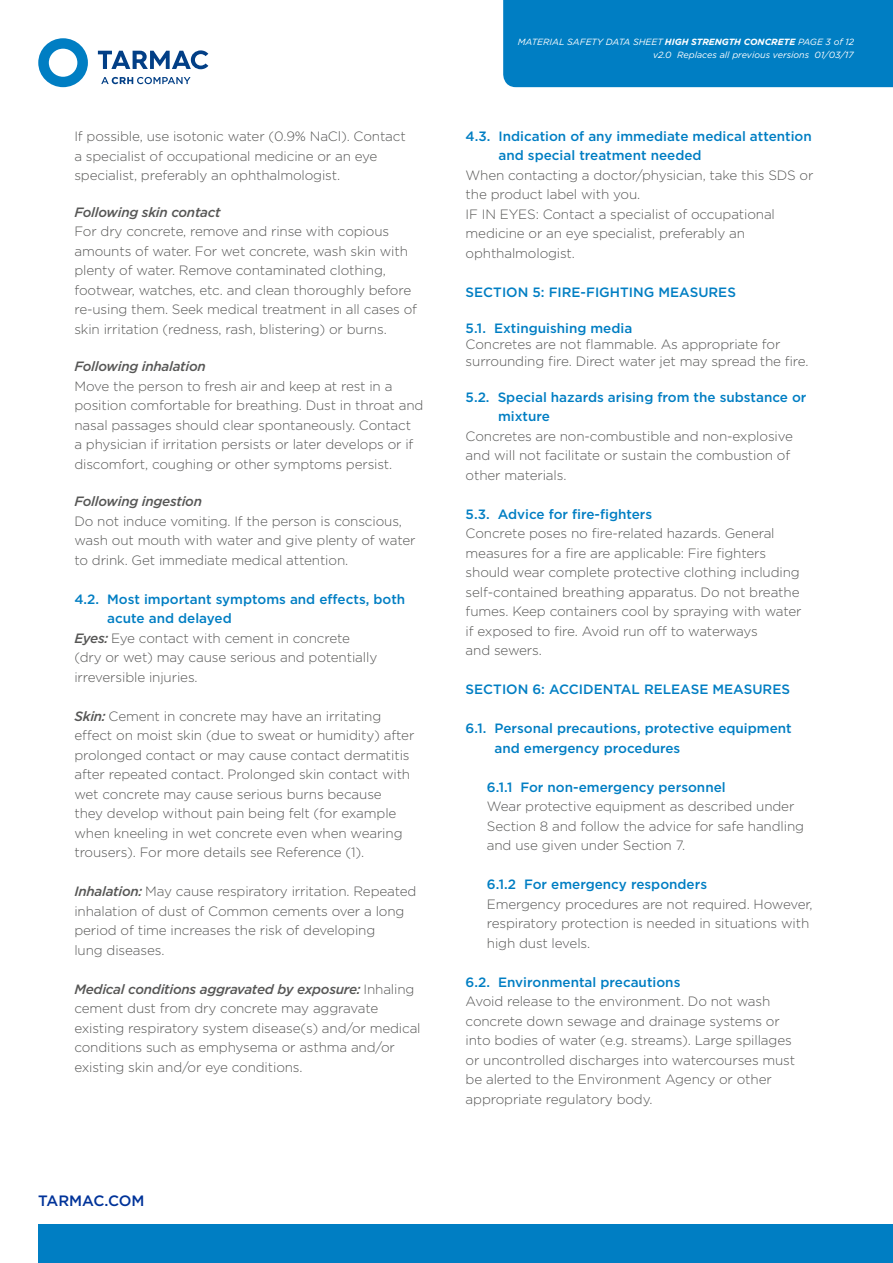
<style>
.page{position:relative;width:893px;height:1263px;background:#fff}
.page>*{position:absolute;margin:0;border:0;box-sizing:border-box;transform-origin:0 0}
.t1{font:500 15px "Gotham";color:#039}
.t2{font:300 13.5px/19.5px "Gotham";letter-spacing:-.01em;color:#575756}
.t3{font:500 13.5px/19.5px "Gotham";color:#007ec3}
.t4{font:italic 500 13.5px "Gotham";letter-spacing:-.02em;color:#575756}
.t5{font:italic 9px "Gotham";color:#fff}
.s1{font-weight:500;font-style:italic}
.s2{font-weight:700}
</style>
<div class="page">
<div style="left:38px;top:1225px;width:855px;height:38px;background:#007ec3"></div>
<svg style="left:101px;top:77px;width:90px;height:7px"></svg>
<svg style="left:98px;top:50px;width:110px;height:19px"></svg>
<svg style="left:38px;top:38px;width:50px;height:49px"></svg>
<div style="left:503px;top:0;width:390px;height:87px;background:#007ec3"></div>
<p class="t2" style="left:74px;top:126px;width:333px">If possible, use isotonic water (0.9% NaCl). Contact a specialist of occupational medicine or an eye specialist, preferably an ophthalmologist.</p>
<p class="t4" style="left:74px;top:203px;width:148px">Following skin contact</p>
<p class="t2" style="left:74px;top:221px;width:344px">For dry concrete, remove and rinse with copious amounts of water. For wet concrete, wash skin with plenty of water. Remove contaminated clothing, footwear, watches, etc. and clean thoroughly before re-using them. Seek medical treatment in all cases of skin irritation (redness, rash, blistering) or burns.</p>
<p class="t4" style="left:74px;top:357px;width:133px">Following inhalation</p>
<p class="t2" style="left:74px;top:376px;width:351px">Move the person to fresh air and keep at rest in a position comfortable for breathing. Dust in throat and nasal passages should clear spontaneously. Contact<br>a physician if irritation persists or later develops or if discomfort, coughing or other symptoms persist.</p>
<p class="t4" style="left:74px;top:492px;width:129px">Following ingestion</p>
<p class="t2" style="left:74px;top:511px;width:343px">Do not induce vomiting. If the person is conscious, wash out mouth with water and give plenty of water to drink. Get immediate medical attention.</p>
<p class="t3" style="left:74px;top:589px;width:332px">4.2. Most important symptoms and effects, both</p>
<p class="t3" style="left:107px;top:608px;width:126px">acute and delayed</p>
<p class="t2" style="left:74px;top:628px;width:277px"><span class="s1">Eyes:</span> Eye contact with cement in concrete</p>
<p class="t2" style="left:74px;top:647px;width:304px">(dry or wet) may cause serious and potentially</p>
<p class="t2" style="left:74px;top:667px;width:125px">irreversible injuries.</p>
<p class="t2" style="left:74px;top:706px;width:341px"><span class="s1">Skin:</span> Cement in concrete may have an irritating effect on moist skin (due to sweat or humidity) after prolonged contact or may cause contact dermatitis after repeated contact. Prolonged skin contact with wet concrete may cause serious burns because<br>they develop without pain being felt (for example when kneeling in wet concrete even when wearing trousers). For more details see Reference (1).</p>
<p class="t2" style="left:74px;top:881px;width:344px"><span class="s1">Inhalation:</span> May cause respiratory irritation. Repeated inhalation of dust of Common cements over a long period of time increases the risk of developing<br>lung diseases.</p>
<p class="t2" style="left:74px;top:979px;width:348px"><span class="s1">Medical conditions aggravated by exposure:</span> Inhaling cement dust from dry concrete may aggravate existing respiratory system disease(s) and/or medical conditions such as emphysema or asthma and/or existing skin and/or eye conditions.</p>
<p class="t1" style="left:38px;top:1190px;width:108px">TARMAC.COM</p>
<p class="t5" style="left:518px;top:37px;width:338px">MATERIAL SAFETY DATA SHEET <span class="s2">HIGH STRENGTH CONCRETE</span> PAGE 3 of 12</p>
<p class="t5" style="left:653px;top:49px;width:202px">v2.0 Replaces all previous versions 01/03/17</p>
<p class="t3" style="left:498px;top:126px;width:315px;text-indent:-33px">4.3. Indication of any immediate medical attention and special treatment needed</p>
<p class="t2" style="left:466px;top:165px;width:349px">When contacting a doctor/physician, take this SDS or the product label with you.<br>IF IN EYES: Contact a specialist of occupational medicine or an eye specialist, preferably an ophthalmologist.</p>
<p class="t3" style="left:466px;top:282px;width:272px">SECTION 5: FIRE-FIGHTING MEASURES</p>
<p class="t3" style="left:466px;top:318px;width:168px">5.1. Extinguishing media</p>
<p class="t2" style="left:466px;top:336px;width:344px;line-height:16.5px">Concretes are not flammable. As appropriate for surrounding fire. Direct water jet may spread the fire.</p>
<p class="t3" style="left:498px;top:387px;width:310px;text-indent:-32px">5.2. Special hazards arising from the substance or mixture</p>
<p class="t2" style="left:466px;top:426px;width:329px">Concretes are non-combustible and non-explosive and will not facilitate or sustain the combustion of other materials.</p>
<p class="t3" style="left:466px;top:504px;width:188px">5.3. Advice for fire-fighters</p>
<p class="t2" style="left:466px;top:523px;width:337px">Concrete poses no fire-related hazards. General measures for a fire are applicable: Fire fighters should wear complete protective clothing including self-contained breathing apparatus. Do not breathe fumes. Keep containers cool by spraying with water if exposed to fire. Avoid run off to waterways<br>and sewers.</p>
<p class="t3" style="left:466px;top:680px;width:326px">SECTION 6: ACCIDENTAL RELEASE MEASURES</p>
<p class="t3" style="left:494px;top:719px;width:299px;text-indent:-29px">6.1. Personal precautions, protective equipment and emergency procedures</p>
<p class="t3" style="left:487px;top:777px;width:240px">6.1.1 For non-emergency personnel</p>
<p class="t2" style="left:487px;top:796px;width:319px">Wear protective equipment as described under<br>Section 8 and follow the advice for safe handling and use given under Section 7.</p>
<p class="t3" style="left:487px;top:875px;width:222px">6.1.2 For emergency responders</p>
<p class="t2" style="left:487px;top:894px;width:327px">Emergency procedures are not required. However, respiratory protection is needed in situations with high dust levels.</p>
<p class="t3" style="left:466px;top:972px;width:216px">6.2. Environmental precautions</p>
<p class="t2" style="left:466px;top:991px;width:331px">Avoid release to the environment. Do not wash concrete down sewage and drainage systems or into bodies of water (e.g. streams). Large spillages or uncontrolled discharges into watercourses must be alerted to the Environment Agency or other appropriate regulatory body.</p>
</div>
